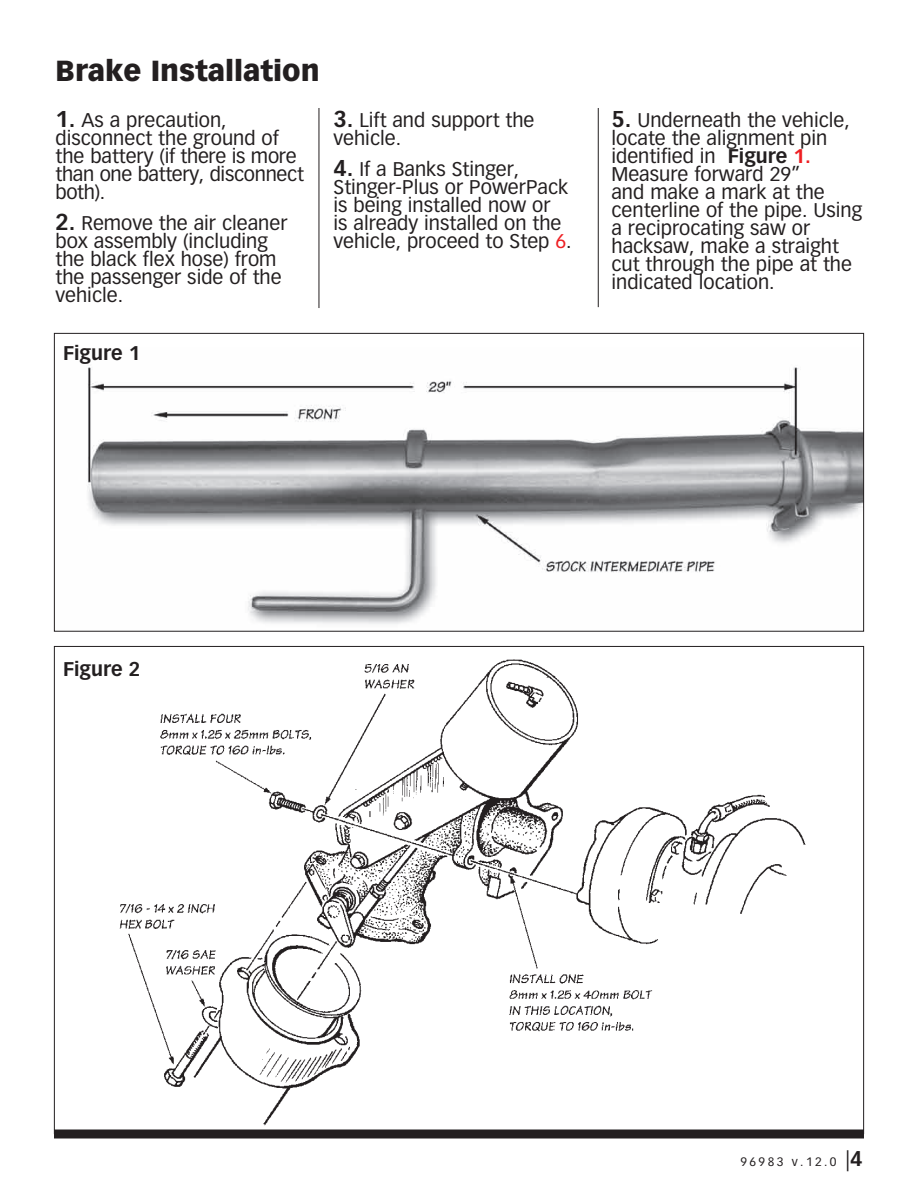
<style>
.page{position:relative;width:918px;height:1188px;background:#fff}
.page>*{position:absolute;margin:0;border:0;box-sizing:border-box;transform-origin:0 0}
.t1{font:900 28.5px "Vectora LT Std";color:#231f20}
.t2{font:19.5px/18px "Vectora LT Std";color:#231f20}
.t3{font:700 19.5px "Vectora LT Std";color:#231f20}
.t4{font:12px "Vectora LT Std";letter-spacing:.2em;color:#231f20}
.s1{font-weight:700;font-size:22.5px}
.s2{color:#ee1f23}
.s3{font-weight:700}
.s4{font-weight:700;color:#ee1f23}
.s5{font-size:21px}
.s6{font-weight:700;font-size:21px}
</style>
<div class="page">
<img style="left:110px;top:659px;width:708px;height:471px">
<div style="left:54px;top:1130px;width:810px;height:8px;background:#231f20"></div>
<hr style="left:319px;top:108px;width:1px;height:200px;background:#231f20">
<hr style="left:598px;top:108px;width:1px;height:199px;background:#231f20">
<img style="left:87px;top:367px;width:775px;height:257px">
<h1 class="t1" style="left:56px;top:53px;width:266px">Brake Installation</h1>
<p class="t2" style="left:56px;top:111px;width:250px"><span class="s1">1.</span> As a precaution, disconnect the ground of the battery (if there is more than one battery, disconnect both).</p>
<p class="t2" style="left:56px;top:215px;width:234px"><span class="s1">2.</span> Remove the air cleaner box assembly (including the black flex hose) from the passenger side of the vehicle.</p>
<p class="t2" style="left:333px;top:111px;width:202px"><span class="s1">3.</span> Lift and support the vehicle.</p>
<p class="t2" style="left:333px;top:161px;width:240px"><span class="s1">4.</span> If a Banks Stinger,<br>Stinger-Plus or PowerPack is being installed now or<br>is already installed on the vehicle, proceed to Step <span class="s2">6</span>.</p>
<p class="t3" style="left:63px;top:341px;width:79px">Figure 1</p>
<p class="t2" style="left:612px;top:111px;width:252px"><span class="s1">5.</span> Underneath the vehicle, locate the alignment pin identified in <span class="s3">Figure</span> <span class="s4">1.<br></span>Measure forward 29”<br>and make a mark at the centerline of the pipe. Using a reciprocating saw or hacksaw, make a straight cut through the pipe at the indicated location.</p>
<p class="t3" style="left:63px;top:657px;width:79px">Figure 2</p>
<p class="t4" style="left:740px;top:1154px;width:124px">96983 v.12.0 <span class="s5">|</span><span class="s6">4</span></p>
</div>
